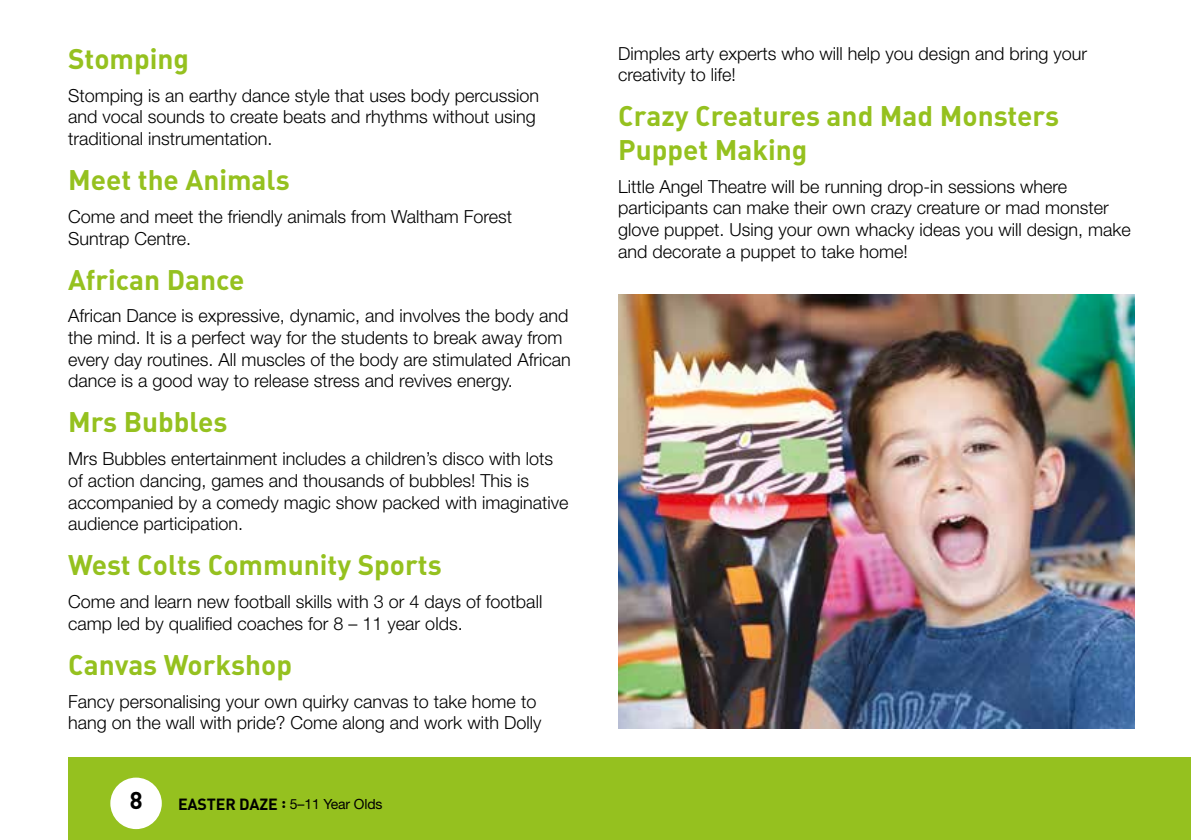
<style>
.page{position:relative;width:1191px;height:840px;background:#fff}
.page>*{position:absolute;margin:0;border:0;box-sizing:border-box;transform-origin:0 0}
.t1{font:28px/33.6px "DIN Bold Alternate";color:#95c11f}
.t2{font:24px "DIN Bold Alternate";color:#000}
.t3{font:300 18px/21.6px "Helvetica Neue LT";color:#000}
.t4{font:16px "DIN Bold Alternate";letter-spacing:-.01em;color:#000}
.t5{font:14px "Helvetica Neue LT";letter-spacing:-.01em;color:#000}
.s1{font-family:"DIN Bold Alternate";font-size:16px}
</style>
<div class="page">
<img style="left:618px;top:295px;width:516px;height:433px">
<div style="left:68px;top:757px;width:1123px;height:82px;background:#95c11f"></div>
<div style="left:110px;top:777px;width:52px;height:51px;background:#fff;border-radius:50%"></div>
<h1 class="t1" style="left:68px;top:41px;width:123px">Stomping</h1>
<p class="t3" style="left:68px;top:84px;width:473px">Stomping is an earthy dance style that uses body percussion and vocal sounds to create beats and rhythms without using traditional instrumentation.</p>
<h1 class="t1" style="left:68px;top:162px;width:223px">Meet the Animals</h1>
<p class="t3" style="left:68px;top:205px;width:446px">Come and meet the friendly animals from Waltham Forest<br>Suntrap Centre.</p>
<h1 class="t1" style="left:68px;top:261px;width:178px">African Dance</h1>
<p class="t3" style="left:68px;top:305px;width:504px">African Dance is expressive, dynamic, and involves the body and the mind. It is a perfect way for the students to break away from every day routines. All muscles of the body are stimulated African dance is a good way to release stress and revives energy.</p>
<h1 class="t1" style="left:68px;top:404px;width:161px">Mrs Bubbles</h1>
<p class="t3" style="left:68px;top:447px;width:502px">Mrs Bubbles entertainment includes a children’s disco with lots of action dancing, games and thousands of bubbles! This is accompanied by a comedy magic show packed with imaginative audience participation.</p>
<h1 class="t1" style="left:68px;top:546px;width:375px">West Colts Community Sports</h1>
<p class="t3" style="left:68px;top:590px;width:476px">Come and learn new football skills with 3 or 4 days of football camp led by qualified coaches for 8 – 11 year olds.</p>
<h1 class="t1" style="left:68px;top:646px;width:225px">Canvas Workshop</h1>
<p class="t3" style="left:68px;top:689px;width:475px">Fancy personalising your own quirky canvas to take home to hang on the wall with pride? Come along and work with Dolly</p>
<h2 class="t2" style="left:129px;top:784px;width:15px">8</h2>
<p class="t5" style="left:281px;top:795px;width:103px"><span class="s1">:</span> 5–11 Year Olds</p>
<p class="t4" style="left:178px;top:793px;width:101px">EASTER DAZE</p>
<p class="t3" style="left:618px;top:42px;width:470px">Dimples arty experts who will help you design and bring your creativity to life!</p>
<h1 class="t1" style="left:618px;top:98px;width:442px">Crazy Creatures and Mad Monsters<br>Puppet Making</h1>
<p class="t3" style="left:618px;top:175px;width:514px">Little Angel Theatre will be running drop-in sessions where participants can make their own crazy creature or mad monster glove puppet. Using your own whacky ideas you will design, make and decorate a puppet to take home!</p>
</div>
